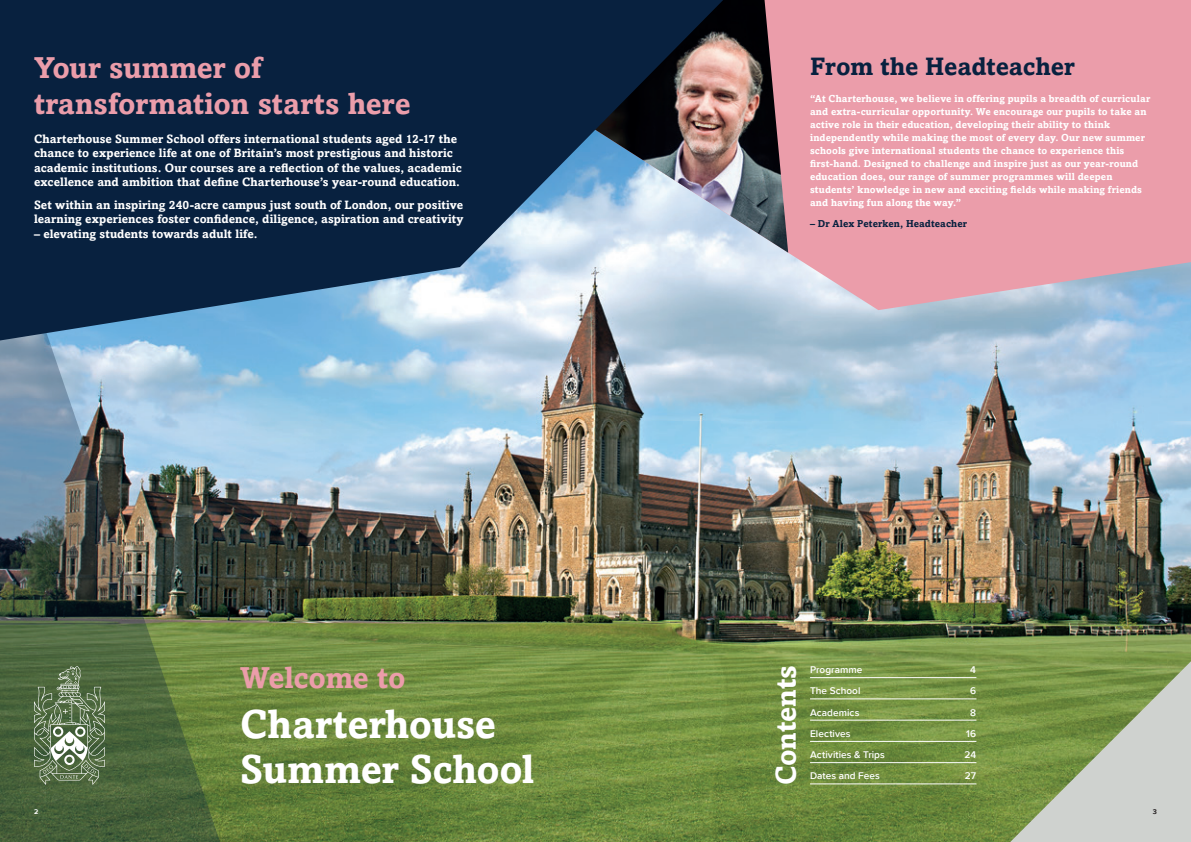
<style>
.page{position:relative;width:1191px;height:842px;background:#fff}
.page>*{position:absolute;margin:0;border:0;box-sizing:border-box;transform-origin:0 0}
.t1{font:700 40px/45px "Amasis MT Std";letter-spacing:-.005em;color:#fff}
.t2{font:700 30px/36px "Amasis MT Std";letter-spacing:-.005em;color:#eb9daa}
.t3{font:700 28.5px "Amasis MT Std";letter-spacing:-.01em;color:#fff}
.t4{font:700 25px "Amasis MT Std";letter-spacing:-.005em;color:#08213f}
.t5{font:700 12px/14.4px "Amasis MT Std";color:#fff}
.t6{font:700 10px/13px "Amasis MT Std";letter-spacing:.015em;color:#fff}
.t7{font:600 10px "Proxima Nova";letter-spacing:.005em;color:#fff}
.t8{font:700 10px "Amasis MT Std";letter-spacing:.01em;color:#08213f}
.t9{font:700 7px "Proxima Nova";color:#231f20}
.t10{font:700 7px "Proxima Nova";color:#fff}
</style>
<div class="page">
<img style="left:223px;top:310px;width:968px;height:532px">
<svg style="left:723px;top:0;width:468px;height:310px;background:#e5a2af"></svg>
<img style="left:723px;top:0;width:65px;height:253px">
<svg style="left:1010px;top:661px;width:181px;height:181px;background:#a1b188"></svg>
<img style="left:0;top:340px;width:223px;height:502px">
<svg style="left:34px;top:666px;width:71px;height:119px;background:#6e8463"></svg>
<svg style="left:0;top:0;width:723px;height:340px;background:#344c66"></svg>
<hr style="left:810px;top:677px;width:166px;height:1px;background:#fff">
<hr style="left:810px;top:699px;width:166px;height:1px;background:#fff">
<hr style="left:810px;top:720px;width:166px;height:1px;background:#fff">
<hr style="left:810px;top:741px;width:166px;height:1px;background:#fff">
<hr style="left:810px;top:762px;width:166px;height:1px;background:#fff">
<hr style="left:810px;top:784px;width:166px;height:1px;background:#fff">
<h2 class="t2" style="left:34px;top:49px;width:378px">Your summer of transformation starts here</h2>
<p class="t5" style="left:34px;top:131px;width:429px">Charterhouse Summer School offers international students aged 12-17 the chance to experience life at one of Britain’s most prestigious and historic academic institutions. Our courses are a reflection of the values, academic excellence and ambition that define Charterhouse’s year-round education.</p>
<p class="t5" style="left:34px;top:197px;width:431px">Set within an inspiring 240-acre campus just south of London, our positive learning experiences foster confidence, diligence, aspiration and creativity</p>
<p class="t5" style="left:34px;top:226px;width:225px">– elevating students towards adult life.</p>
<p class="t10" style="left:34px;top:806px;width:6px">2</p>
<h2 class="t2" style="left:240px;top:659px;width:167px">Welcome to</h2>
<h1 class="t1" style="left:240px;top:701px;width:296px">Charterhouse<br>Summer School</h1>
<h3 class="t4" style="left:810px;top:51px;width:266px">From the Headteacher</h3>
<p class="t6" style="left:810px;top:92px;width:342px">“At Charterhouse, we believe in offering pupils a breadth of curricular and extra-curricular opportunity. We encourage our pupils to take an active role in their education, developing their ability to think independently while making the most of every day. Our new summer schools give international students the chance to experience this first-hand. Designed to challenge and inspire just as our year-round education does, our range of summer programmes will deepen students’ knowledge in new and exciting fields while making friends and having fun along the way.”</p>
<p class="t8" style="left:810px;top:218px;width:158px">– Dr Alex Peterken, Headteacher</p>
<h3 class="t3" style="left:768px;top:785px;width:122px;rotate:-90deg">Contents</h3>
<p class="t7" style="left:810px;top:662px;width:54px">Programme</p>
<p class="t7" style="left:970px;top:662px;width:7px">4</p>
<p class="t7" style="left:810px;top:684px;width:52px">The School</p>
<p class="t7" style="left:970px;top:684px;width:8px">6</p>
<p class="t7" style="left:810px;top:705px;width:51px">Academics</p>
<p class="t7" style="left:970px;top:705px;width:7px">8</p>
<p class="t7" style="left:810px;top:726px;width:42px">Electives</p>
<p class="t7" style="left:966px;top:726px;width:11px">16</p>
<p class="t7" style="left:810px;top:747px;width:76px">Activities &amp; Trips</p>
<p class="t7" style="left:964px;top:747px;width:13px">24</p>
<p class="t7" style="left:810px;top:769px;width:71px">Dates and Fees</p>
<p class="t7" style="left:965px;top:769px;width:13px">27</p>
<p class="t9" style="left:1152px;top:806px;width:6px">3</p>
</div>
